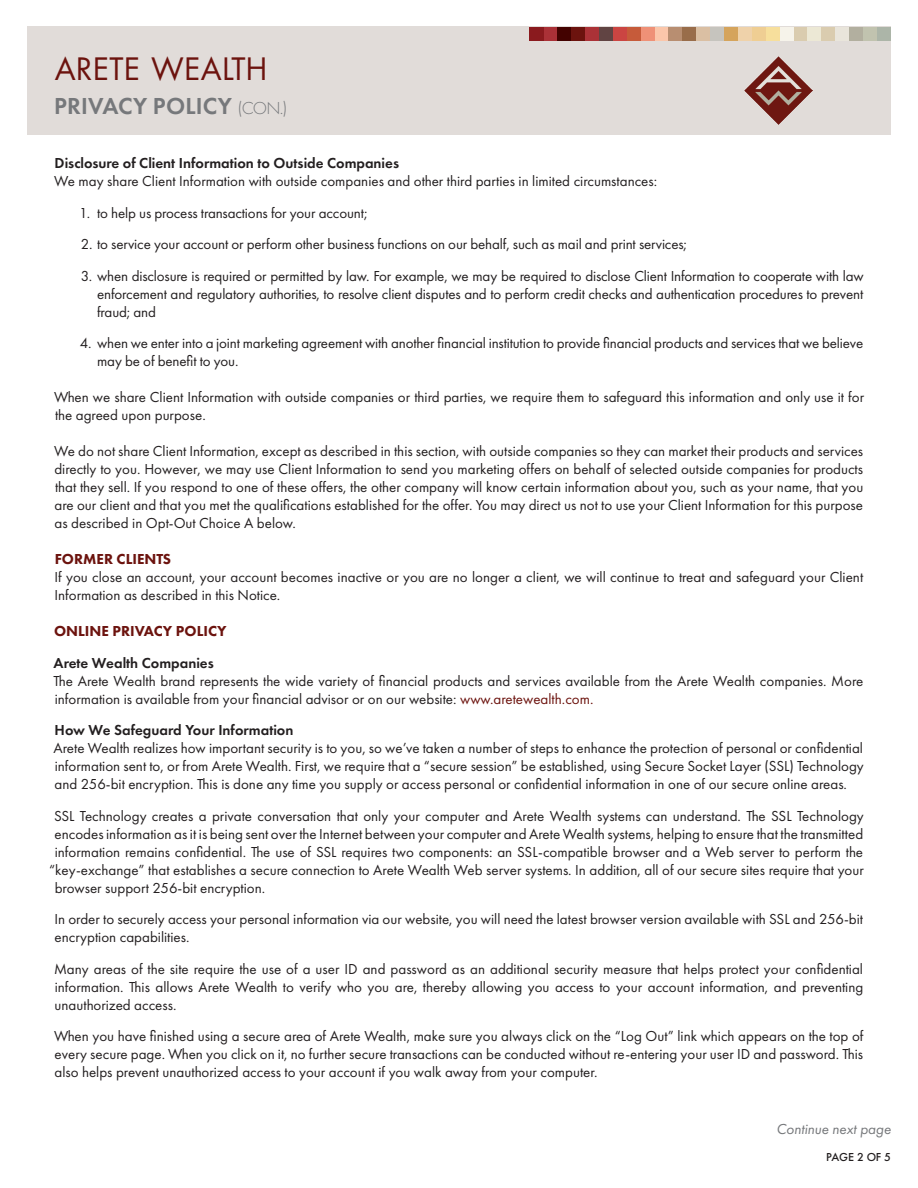
<style>
.page{position:relative;width:918px;height:1188px;background:#fff}
.page>*{position:absolute;margin:0;border:0;box-sizing:border-box;transform-origin:0 0}
.t1{font:30px "Futura";letter-spacing:.015em;color:#6c130e}
.t2{font:600 24px "Futura PT";letter-spacing:.01em;color:#76787b}
.t3{font:15px/18px "Futura PT";color:#231f20;text-align:justify}
.t4{font:600 15px "Futura PT";color:#231f20}
.t5{font:800 15px "Futura PT";color:#6c130e}
.t6{font:italic 15px "Futura PT";color:#76787b}
.t7{font:500 12px "Futura PT";letter-spacing:-.015em;color:#231f20}
.s1{font-weight:300;font-size:18px}
.s2{color:#6c130e}
</style>
<div class="page">
<div style="left:27px;top:27px;width:864px;height:108px;background:#e1dcd9"></div>
<div style="left:780px;top:27px;width:14px;height:13px;background:#f6f3ea"></div>
<div style="left:794px;top:27px;width:14px;height:13px;background:#daccaf"></div>
<div style="left:766px;top:27px;width:14px;height:13px;background:#f7df9c"></div>
<div style="left:724px;top:27px;width:14px;height:13px;background:#d5a45c"></div>
<div style="left:710px;top:27px;width:14px;height:13px;background:#c6c4be"></div>
<div style="left:821px;top:27px;width:14px;height:13px;background:#daccaf"></div>
<div style="left:627px;top:27px;width:14px;height:13px;background:#c65b3a"></div>
<div style="left:877px;top:27px;width:14px;height:13px;background:#acb5a8"></div>
<div style="left:863px;top:27px;width:14px;height:13px;background:#c1c3af"></div>
<div style="left:849px;top:27px;width:14px;height:13px;background:#b2af9f"></div>
<div style="left:835px;top:27px;width:14px;height:13px;background:#e9e5db"></div>
<div style="left:808px;top:27px;width:13px;height:13px;background:#ece8d5"></div>
<div style="left:752px;top:27px;width:14px;height:13px;background:#efce93"></div>
<div style="left:738px;top:27px;width:14px;height:13px;background:#efd2aa"></div>
<div style="left:682px;top:27px;width:14px;height:13px;background:#996d4a"></div>
<div style="left:696px;top:27px;width:14px;height:13px;background:#dabfa3"></div>
<div style="left:668px;top:27px;width:14px;height:13px;background:#b88e71"></div>
<div style="left:654px;top:27px;width:14px;height:13px;background:#fbc6aa"></div>
<div style="left:641px;top:27px;width:13px;height:13px;background:#ef9177"></div>
<div style="left:613px;top:27px;width:14px;height:13px;background:#cb4542"></div>
<div style="left:599px;top:27px;width:14px;height:13px;background:#614443"></div>
<div style="left:585px;top:27px;width:14px;height:13px;background:#ab3237"></div>
<div style="left:543px;top:27px;width:14px;height:13px;background:#aa3137"></div>
<div style="left:571px;top:27px;width:14px;height:13px;background:#6c130e"></div>
<div style="left:557px;top:27px;width:14px;height:13px;background:#430200"></div>
<img style="left:529px;top:27px;width:14px;height:13px">
<img style="left:745px;top:57px;width:67px;height:67px">
<p class="t1" style="left:55px;top:49px;width:214px">ARETE WEALTH</p>
<p class="t2" style="left:54px;top:91px;width:235px">PRIVACY POLICY <span class="s1">(CON.)</span></p>
<p class="t4" style="left:55px;top:154px;width:346px">Disclosure of Client Information to Outside Companies</p>
<p class="t3" style="left:54px;top:172px;width:605px">We may share Client Information with outside companies and other third parties in limited circumstances:</p>
<p class="t3" style="left:79px;top:203px;width:290px">1. to help us process transactions for your account;</p>
<p class="t3" style="left:81px;top:235px;width:608px">2. to service your account or perform other business functions on our behalf, such as mail and print services;</p>
<p class="t3" style="left:97px;top:266px;width:768px;text-indent:-16px">3. when disclosure is required or permitted by law. For example, we may be required to disclose Client Information to cooperate with law enforcement and regulatory authorities, to resolve client disputes and to perform credit checks and authentication procedures to prevent fraud; and</p>
<p class="t3" style="left:97px;top:334px;width:768px;text-indent:-17px">4. when we enter into a joint marketing agreement with another financial institution to provide financial products and services that we believe may be of benefit to you.</p>
<p class="t3" style="left:54px;top:388px;width:811px">When we share Client Information with outside companies or third parties, we require them to safeguard this information and only use it for the agreed upon purpose.</p>
<p class="t3" style="left:54px;top:442px;width:811px">We do not share Client Information, except as described in this section, with outside companies so they can market their products and services directly to you. However, we may use Client Information to send you marketing offers on behalf of selected outside companies for products that they sell. If you respond to one of these offers, the other company will know certain information about you, such as your name, that you are our client and that you met the qualifications established for the offer. You may direct us not to use your Client Information for this purpose as described in Opt-Out Choice A below.</p>
<p class="t5" style="left:55px;top:550px;width:118px">FORMER CLIENTS</p>
<p class="t3" style="left:54px;top:568px;width:810px">If you close an account, your account becomes inactive or you are no longer a client, we will continue to treat and safeguard your Client<br>Information as described in this Notice.</p>
<p class="t5" style="left:54px;top:622px;width:174px">ONLINE PRIVACY POLICY</p>
<p class="t4" style="left:54px;top:653px;width:162px">Arete Wealth Companies</p>
<p class="t3" style="left:54px;top:671px;width:811px">The Arete Wealth brand represents the wide variety of financial products and services available from the Arete Wealth companies. More information is available from your financial advisor or on our website: <span class="s2">www.aretewealth.com.</span></p>
<p class="t4" style="left:55px;top:721px;width:240px">How We Safeguard Your Information</p>
<p class="t3" style="left:54px;top:739px;width:812px">Arete Wealth realizes how important security is to you, so we’ve taken a number of steps to enhance the protection of personal or confidential information sent to, or from Arete Wealth. First, we require that a “secure session” be established, using Secure Socket Layer (SSL) Technology and 256-bit encryption. This is done any time you supply or access personal or confidential information in one of our secure online areas.</p>
<p class="t3" style="left:54px;top:806px;width:811px">SSL Technology creates a private conversation that only your computer and Arete Wealth systems can understand. The SSL Technology</p>
<p class="t3" style="left:55px;top:824px;width:810px">encodes information as it is being sent over the Internet between your computer and Arete Wealth systems, helping to ensure that the transmitted</p>
<p class="t3" style="left:55px;top:842px;width:810px">information remains confidential. The use of SSL requires two components: an SSL-compatible browser and a Web server to perform the</p>
<p class="t3" style="left:49px;top:860px;width:816px">“key-exchange” that establishes a secure connection to Arete Wealth Web server systems. In addition, all of our secure sites require that your</p>
<p class="t3" style="left:55px;top:878px;width:212px">browser support 256-bit encryption.</p>
<p class="t3" style="left:54px;top:910px;width:810px">In order to securely access your personal information via our website, you will need the latest browser version available with SSL and 256-bit encryption capabilities.</p>
<p class="t3" style="left:54px;top:959px;width:811px">Many areas of the site require the use of a user ID and password as an additional security measure that helps protect your confidential information. This allows Arete Wealth to verify who you are, thereby allowing you access to your account information, and preventing unauthorized access.</p>
<p class="t3" style="left:54px;top:1027px;width:811px">When you have finished using a secure area of Arete Wealth, make sure you always click on the “Log Out” link which appears on the top of every secure page. When you click on it, no further secure transactions can be conducted without re-entering your user ID and password. This also helps prevent unauthorized access to your account if you walk away from your computer.</p>
<p class="t6" style="left:776px;top:1120px;width:116px">Continue next page</p>
<p class="t7" style="left:826px;top:1150px;width:66px">PAGE 2 OF 5</p>
</div>
